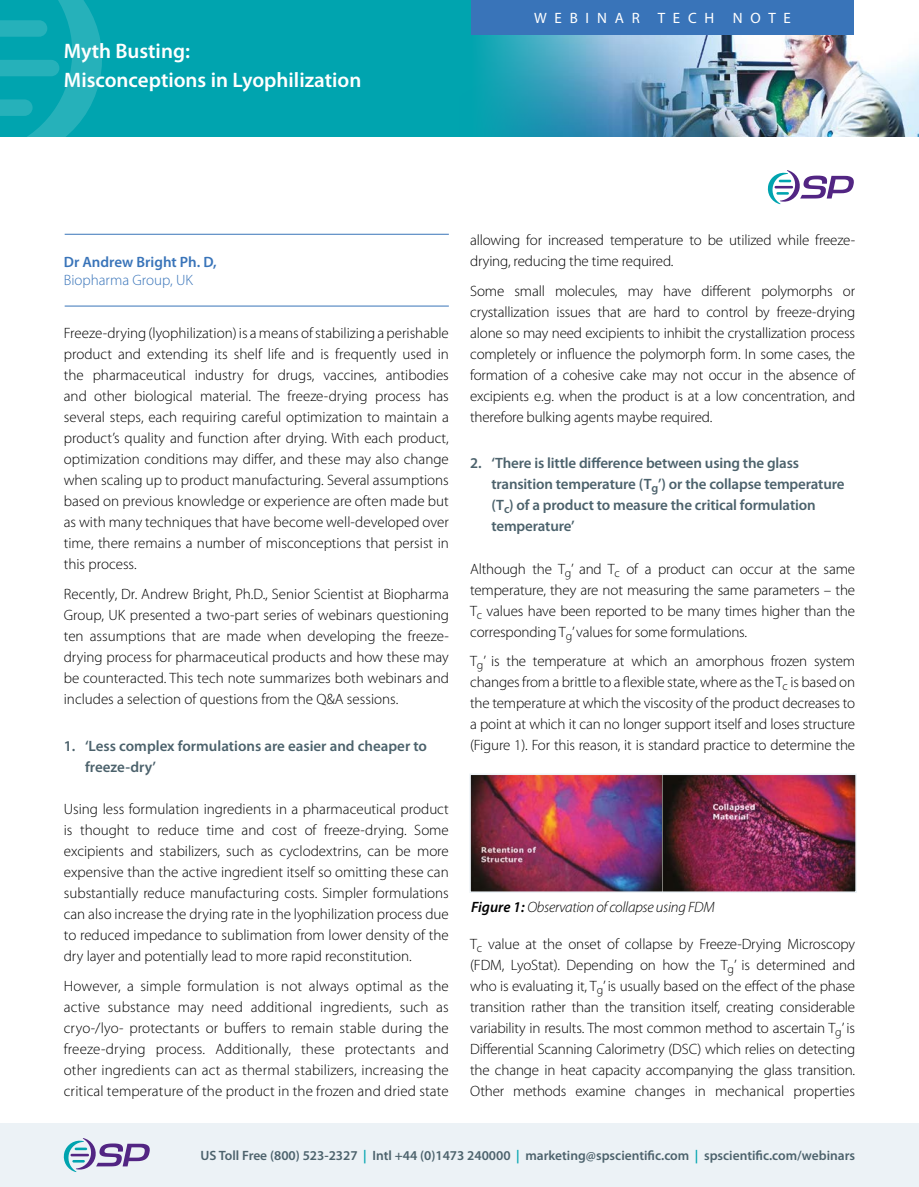
<style>
.page{position:relative;width:919px;height:1187px;background:#fff}
.page>*{position:absolute;margin:0;border:0;box-sizing:border-box;transform-origin:0 0}
.t1{font:600 21px "Myriad Pro";color:#fff}
.t2{font:300 15px/21px "Myriad Pro";letter-spacing:-.01em;color:#000;text-align:justify}
.Question{font:600 15px/21px "Myriad Pro";letter-spacing:-.01em;color:#4c626c}
.t3{font:italic 300 15px "Myriad Pro";letter-spacing:-.02em;color:#000}
.t4{font:600 15px "Myriad Pro";color:#3974b9}
.t5{font:300 15px "Myriad Pro";color:#3974b9}
.t6{font:15px "Myriad Pro";letter-spacing:.52em;color:#fff}
.t7{font:600 13.5px "Myriad Pro";color:#4c626c}
.s1{font-weight:600}
.s2{color:#00a4af}
</style>
<div class="page">
<div style="left:0;top:0;width:918px;height:136px;background:#00a4af"></div>
<img style="left:471px;top:0;width:447px;height:136px">
<svg style="left:0;top:0;width:102px;height:136px"></svg>
<div style="left:471px;top:0;width:382px;height:34px;background:#3974b9"></div>
<div style="left:0;top:1123px;width:918px;height:63px;background:#ecf2f6"></div>
<svg style="left:64px;top:1138px;width:86px;height:33px"></svg>
<hr style="left:65px;top:234px;width:384px;height:1px;background:#3974b9">
<hr style="left:65px;top:306px;width:384px;height:1px;background:#3974b9">
<img style="left:469px;top:774px;width:388px;height:119px">
<svg style="left:767px;top:170px;width:86px;height:34px"></svg>
<p class="t1" style="left:64px;top:40px;width:128px">Myth Busting:</p>
<p class="t1" style="left:64px;top:68px;width:299px">Misconceptions in Lyophilization</p>
<p class="t6" style="left:534px;top:9px;width:258px">WEBINAR TECH NOTE</p>
<p class="t4" style="left:64px;top:254px;width:154px">Dr Andrew Bright Ph. D,</p>
<p class="t5" style="left:64px;top:272px;width:131px">Biopharma Group, UK</p>
<p class="t2" style="left:64px;top:323px;width:386px">Freeze-drying (lyophilization) is a means of stabilizing a perishable product and extending its shelf life and is frequently used in the pharmaceutical industry for drugs, vaccines, antibodies and other biological material. The freeze-drying process has several steps, each requiring careful optimization to maintain a product’s quality and function after drying. With each product, optimization conditions may differ, and these may also change when scaling up to product manufacturing. Several assumptions based on previous knowledge or experience are often made but as with many techniques that have become well-developed over time, there remains a number of misconceptions that persist in this process.</p>
<p class="t2" style="left:64px;top:583px;width:386px">Recently, Dr. Andrew Bright, Ph.D., Senior Scientist at Biopharma Group, UK presented a two-part series of webinars questioning ten assumptions that are made when developing the freeze&shy;drying process for pharmaceutical products and how these may be counteracted. This tech note summarizes both webinars and includes a selection of questions from the Q&amp;A sessions.</p>
<p class="Question" style="left:85px;top:735px;width:343px;text-indent:-21px">1. ‘Less complex formulations are easier and cheaper to freeze-dry’</p>
<p class="t2" style="left:64px;top:798px;width:386px">Using less formulation ingredients in a pharmaceutical product is thought to reduce time and cost of freeze-drying. Some excipients and stabilizers, such as cyclodextrins, can be more expensive than the active ingredient itself so omitting these can substantially reduce manufacturing costs. Simpler formulations can also increase the drying rate in the lyophilization process due to reduced impedance to sublimation from lower density of the dry layer and potentially lead to more rapid reconstitution.</p>
<p class="t2" style="left:64px;top:975px;width:386px">However, a simple formulation is not always optimal as the active substance may need additional ingredients, such as cryo-/lyo- protectants or buffers to remain stable during the freeze-drying process. Additionally, these protectants and other ingredients can act as thermal stabilizers, increasing the critical temperature of the product in the frozen and dried state</p>
<p class="t2" style="left:470px;top:230px;width:386px">allowing for increased temperature to be utilized while freeze&shy;drying, reducing the time required.</p>
<p class="t2" style="left:470px;top:280px;width:386px">Some small molecules, may have different polymorphs or crystallization issues that are hard to control by freeze-drying alone so may need excipients to inhibit the crystallization process completely or influence the polymorph form. In some cases, the formation of a cohesive cake may not occur in the absence of excipients e.g. when the product is at a low concentration, and therefore bulking agents maybe required.</p>
<p class="Question" style="left:491px;top:453px;width:354px;text-indent:-21px">2. ‘There is little difference between using the glass transition temperature (T<sub>g</sub>’) or the collapse temperature (T<sub>c</sub>) of a product to measure the critical formulation temperature’</p>
<p class="t2" style="left:470px;top:558px;width:386px">Although the T<sub>g</sub>’ and T<sub>c</sub> of a product can occur at the same temperature, they are not measuring the same parameters – the T<sub>c</sub> values have been reported to be many times higher than the corresponding T<sub>g</sub>’ values for some formulations.</p>
<p class="t2" style="left:470px;top:651px;width:386px">T<sub>g</sub>’ is the temperature at which an amorphous frozen system changes from a brittle to a flexible state, where as the T<sub>c</sub> is based on the temperature at which the viscosity of the product decreases to a point at which it can no longer support itself and loses structure (Figure 1). For this reason, it is standard practice to determine the</p>
<p class="t3" style="left:471px;top:898px;width:245px"><span class="s1">Figure 1:</span> Observation of collapse using FDM</p>
<p class="t2" style="left:470px;top:933px;width:386px">T<sub>c</sub> value at the onset of collapse by Freeze-Drying Microscopy (FDM, LyoStat). Depending on how the T<sub>g</sub>’ is determined and who is evaluating it, T<sub>g</sub>’ is usually based on the effect of the phase transition rather than the transition itself, creating considerable variability in results. The most common method to ascertain T<sub>g</sub>’ is Differential Scanning Calorimetry (DSC) which relies on detecting the change in heat capacity accompanying the glass transition.<br>Other methods examine changes in mechanical properties</p>
<p class="t7" style="left:200px;top:1147px;width:656px">US Toll Free (800) 523-2327 <span class="s2">|</span> Intl +44 (0)1473 240000 <span class="s2">|</span> marketing@spscientific.com <span class="s2">|</span> spscientific.com/webinars</p>
</div>
